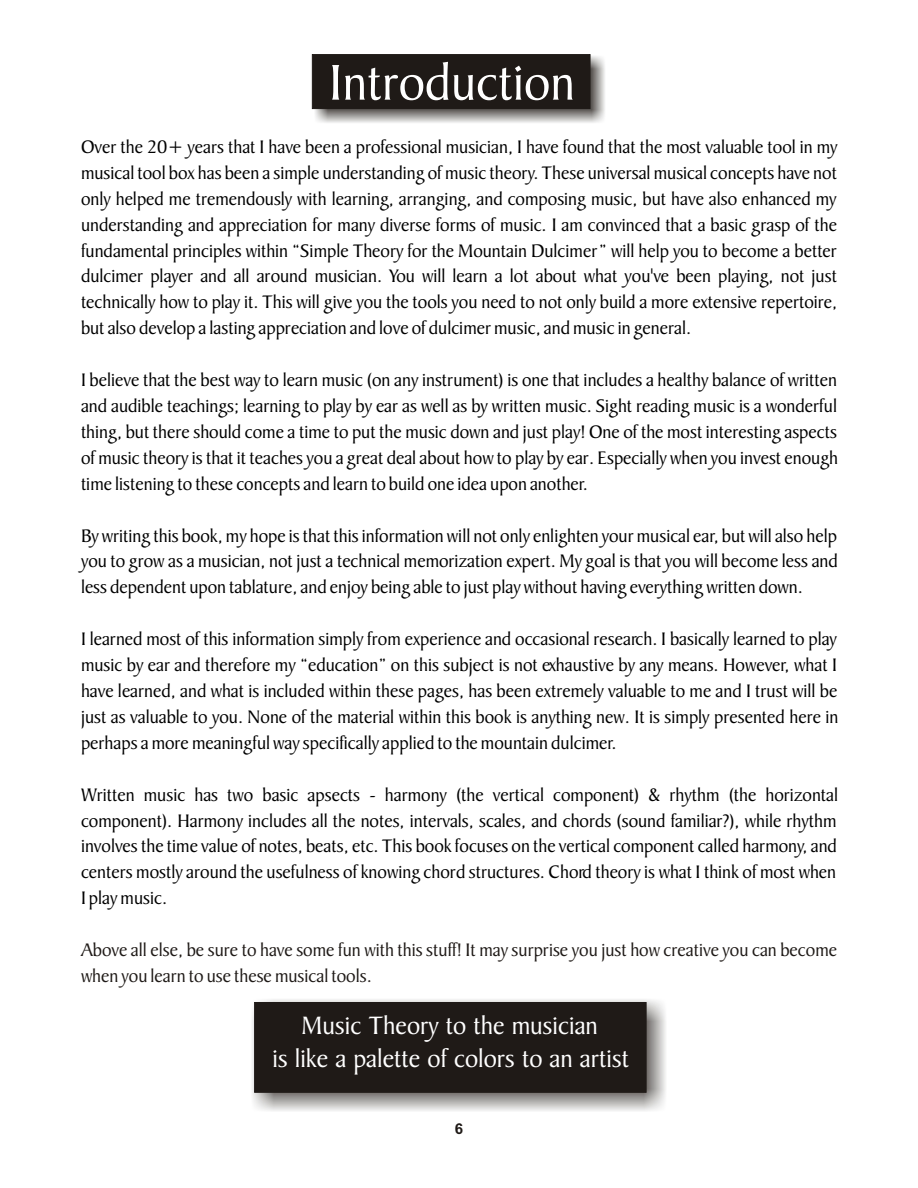
<style>
.page{position:relative;width:918px;height:1188px;background:#fff}
.page>*{position:absolute;margin:0;border:0;box-sizing:border-box;transform-origin:0 0}
.t1{font:54px "Baker Signet BT";color:#fff}
.t2{font:27px/32.5px "Baker Signet BT";color:#fff;text-align:center}
.t3{font:19.5px/26px "Baker Signet BT";color:#000;text-align:justify}
.t4{font:19.5px/26px "Baker Signet BT";color:#1f1a17}
.t5{font:700 15px "Arial";color:#1f1a17}
</style>
<div class="page">
<img style="left:314px;top:55px;width:291px;height:68px">
<div style="left:312px;top:54px;width:278px;height:55px;background:#1f1a17"></div>
<img style="left:252px;top:999px;width:414px;height:112px">
<div style="left:254px;top:1002px;width:392px;height:90px;background:#1f1a17"></div>
<h1 class="t1" style="left:329px;top:59px;width:248px">Introduction</h1>
<p class="t3" style="left:81px;top:135px;width:758px">Over the 20+ years that I have been a professional musician, I have found that the most valuable tool in my musical tool box has been a simple understanding of music theory. These universal musical concepts have not only helped me tremendously with learning, arranging, and composing music, but have also enhanced my understanding and appreciation for many diverse forms of music. I am convinced that a basic grasp of the fundamental principles within “Simple Theory for the Mountain Dulcimer” will help you to become a better dulcimer player and all around musician. You will learn a lot about what you've been playing, not just technically how to play it. This will give you the tools you need to not only build a more extensive repertoire, but also develop a lasting appreciation and love of dulcimer music, and music in general.</p>
<p class="t3" style="left:81px;top:368px;width:759px">I believe that the best way to learn music (on any instrument) is one that includes a healthy balance of written and audible teachings; learning to play by ear as well as by written music. Sight reading music is a wonderful thing, but there should come a time to put the music down and just play! One of the most interesting aspects of music theory is that it teaches you a great deal about how to play by ear. Especially when you invest enough time listening to these concepts and learn to build one idea upon another.</p>
<p class="t3" style="left:81px;top:523px;width:758px">By writing this book, my hope is that this information will not only enlighten your musical ear, but will also help you to grow as a musician, not just a technical memorization expert. My goal is that you will become less and less dependent upon tablature, and enjoy being able to just play without having everything written down.</p>
<p class="t3" style="left:81px;top:627px;width:759px">I learned most of this information simply from experience and occasional research. I basically learned to play music by ear and therefore my “education” on this subject is not exhaustive by any means. However, what I have learned, and what is included within these pages, has been extremely valuable to me and I trust will be just as valuable to you. None of the material within this book is anything new. It is simply presented here in perhaps a more meaningful way specifically applied to the mountain dulcimer.</p>
<p class="t3" style="left:81px;top:783px;width:759px">Written music has two basic apsects - harmony (the vertical component) &amp; rhythm (the horizontal component). Harmony includes all the notes, intervals, scales, and chords (sound familiar?), while rhythm involves the time value of notes, beats, etc. This book focuses on the vertical component called harmony, and centers mostly around the usefulness of knowing chord structures. Chord theory is what I think of most when I play music.</p>
<p class="t4" style="left:81px;top:938px;width:758px">Above all else, be sure to have some fun with this stuff! It may surprise you just how creative you can become when you learn to use these musical tools.</p>
<h2 class="t2" style="left:273px;top:1011px;width:358px">Music Theory to the musician<br>is like a palette of colors to an artist</h2>
<p class="t5" style="left:455px;top:1123px;width:10px">6</p>
</div>
